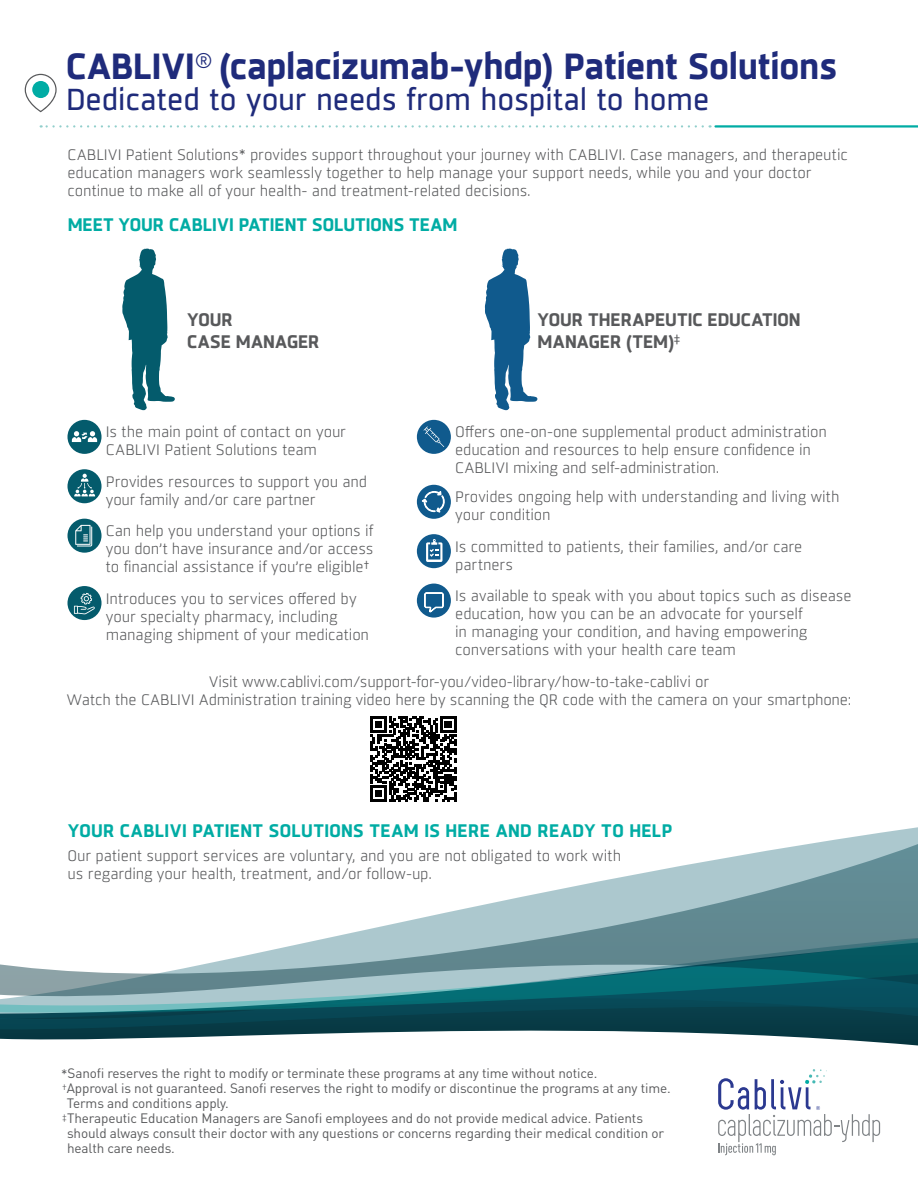
<style>
.page{position:relative;width:918px;height:1188px;background:#fff}
.page>*{position:absolute;margin:0;border:0;box-sizing:border-box;transform-origin:0 0}
.t1{font:700 36px "Sisco";letter-spacing:-.005em;color:#1f2b7b}
.t2{font:30px "Sisco";letter-spacing:-.005em;color:#1f2b7b}
.t3{font:21px "DIN Pro";color:#1f2b7b}
.t4{font:700 18px "Sisco";letter-spacing:.01em;color:#00aca4}
.t5{font:700 18px/21.6px "Sisco";letter-spacing:-.005em;color:#58595b}
.t6{font:300 15px/18px "Sisco";letter-spacing:-.01em;color:#58595b}
.t7{font:13.5px/15px "DIN Pro";letter-spacing:-.01em;color:#58595b}
.t8{font:10.5px "Sisco";color:#58595b}
.t9{font:8.7px "Sisco";color:#58595b}
.t10{font:7.8px "DIN Pro";color:#58595b}
.s1{font-family:"Sisco";font-weight:700;font-size:36px}
.s2{font-family:"DIN Pro";font-weight:400}
.s3{font-weight:700;font-size:18px}
</style>
<div class="page">
<svg style="left:718px;top:1069px;width:162px;height:86px"></svg>
<svg style="left:0;top:1029px;width:918px;height:15px"></svg>
<svg style="left:0;top:1017px;width:918px;height:12px;background:#073c48"></svg>
<svg style="left:0;top:789px;width:918px;height:228px"></svg>
<div style="left:68px;top:420px;width:34px;height:34px;background:#045b6c;border-radius:50%"></div>
<div style="left:68px;top:469px;width:34px;height:34px;background:#045b6c;border-radius:50%"></div>
<div style="left:68px;top:519px;width:34px;height:34px;background:#045b6c;border-radius:50%"></div>
<div style="left:68px;top:586px;width:34px;height:34px;background:#045b6c;border-radius:50%"></div>
<hr style="left:716px;top:125px;width:202px;height:3px;background:#00aca4">
<svg style="left:41px;top:125px;width:662px;height:3px"></svg>
<svg style="left:25px;top:74px;width:32px;height:38px"></svg>
<div style="left:32px;top:81px;width:17px;height:17px;background:#00aca4;border-radius:50%"></div>
<svg style="left:74px;top:474px;width:21px;height:22px"></svg>
<svg style="left:72px;top:431px;width:25px;height:11px"></svg>
<svg style="left:75px;top:525px;width:17px;height:22px"></svg>
<svg style="left:122px;top:248px;width:53px;height:162px"></svg>
<svg style="left:485px;top:248px;width:53px;height:162px"></svg>
<svg style="left:74px;top:593px;width:21px;height:21px"></svg>
<div style="left:417px;top:420px;width:34px;height:34px;background:#105a8d;border-radius:50%"></div>
<svg style="left:424px;top:426px;width:20px;height:21px"></svg>
<div style="left:417px;top:485px;width:34px;height:34px;background:#105a8d;border-radius:50%"></div>
<div style="left:417px;top:534px;width:34px;height:34px;background:#105a8d;border-radius:50%"></div>
<div style="left:417px;top:584px;width:34px;height:34px;background:#105a8d;border-radius:50%"></div>
<svg style="left:426px;top:539px;width:16px;height:23px"></svg>
<svg style="left:421px;top:484px;width:24px;height:32px"></svg>
<svg style="left:424px;top:592px;width:20px;height:25px"></svg>
<svg style="left:370px;top:716px;width:86px;height:86px"></svg>
<h1 class="t1" style="left:230px;top:42px;width:609px">caplacizumab-yhdp) Patient Solutions</h1>
<h3 class="t3" style="left:194px;top:46px;width:38px">® <span class="s1">(</span></h3>
<h1 class="t1" style="left:66px;top:42px;width:130px">CABLIVI</h1>
<h2 class="t2" style="left:66px;top:80px;width:645px">Dedicated to your needs from hospital to home</h2>
<p class="t6" style="left:68px;top:146px;width:782px">CABLIVI Patient Solutions<span class="s2">*</span> provides support throughout your journey with CABLIVI. Case managers, and therapeutic education managers work seamlessly together to help manage your support needs, while you and your doctor continue to make all of your health- and treatment-related decisions.</p>
<p class="t4" style="left:68px;top:213px;width:391px">MEET YOUR CABLIVI PATIENT SOLUTIONS TEAM</p>
<p class="t5" style="left:187px;top:310px;width:134px">YOUR<br>CASE MANAGER</p>
<p class="t5" style="left:538px;top:310px;width:265px">YOUR THERAPEUTIC EDUCATION</p>
<p class="t8" style="left:668px;top:331px;width:13px">‡<span class="s3">(</span></p>
<p class="t5" style="left:538px;top:332px;width:132px">MANAGER (TEM</p>
<p class="t6" style="left:455px;top:423px;width:373px">Offers one-on-one supplemental product administration education and resources to help ensure confidence in<br>CABLIVI mixing and self-administration.</p>
<p class="t6" style="left:455px;top:488px;width:386px">Provides ongoing help with understanding and living with your condition</p>
<p class="t6" style="left:455px;top:538px;width:349px">Is committed to patients, their families, and/or care partners</p>
<p class="t6" style="left:455px;top:587px;width:398px">Is available to speak with you about topics such as disease education, how you can be an advocate for yourself<br>in managing your condition, and having empowering conversations with your health care team</p>
<p class="t6" style="left:67px;top:673px;width:786px;text-align:center">Visit www.cablivi.com/support-for-you/video-library/how-to-take-cablivi or<br>Watch the CABLIVI Administration training video here by scanning the QR code with the camera on your smartphone:</p>
<p class="t6" style="left:106px;top:423px;width:242px">Is the main point of contact on your<br>CABLIVI Patient Solutions team</p>
<p class="t6" style="left:106px;top:473px;width:263px">Provides resources to support you and your family and/or care partner</p>
<p class="t6" style="left:106px;top:522px;width:269px">Can help you understand your options if you don t’ have insurance and/or access</p>
<p class="t9" style="left:364px;top:559px;width:6px">†</p>
<p class="t6" style="left:106px;top:551px;width:259px;line-height:31.3px">to financial assistance if you r e’ eligible<br>Introduces you to services offered by</p>
<p class="t6" style="left:106px;top:608px;width:265px">your specialty pharmacy, including managing shipment of your medication</p>
<p class="t4" style="left:68px;top:818px;width:606px">YOUR CABLIVI PATIENT SOLUTIONS TEAM IS HERE AND READY TO HELP</p>
<p class="t6" style="left:68px;top:847px;width:555px">Our patient support services are voluntary, and you are not obligated to work with us regarding your health, treatment, and/or follow-up.</p>
<p class="t7" style="left:67px;top:1066px;width:605px;text-indent:-6px">*Sanofi reserves the right to modify or terminate these programs at any time without notice.<br>Approval is not guaranteed. Sanofi reserves the right to modify or discontinue the programs at any time.</p>
<p class="t10" style="left:62px;top:1081px;width:6px">†</p>
<p class="t7" style="left:67px;top:1096px;width:578px">Terms and conditions apply.<br>Therapeutic Education Managers are Sanofi employees and do not provide medical advice. Patients</p>
<p class="t10" style="left:62px;top:1111px;width:6px">‡</p>
<p class="t7" style="left:67px;top:1126px;width:599px">should always consult their doctor with any questions or concerns regarding their medical condition or health care needs.</p>
</div>
